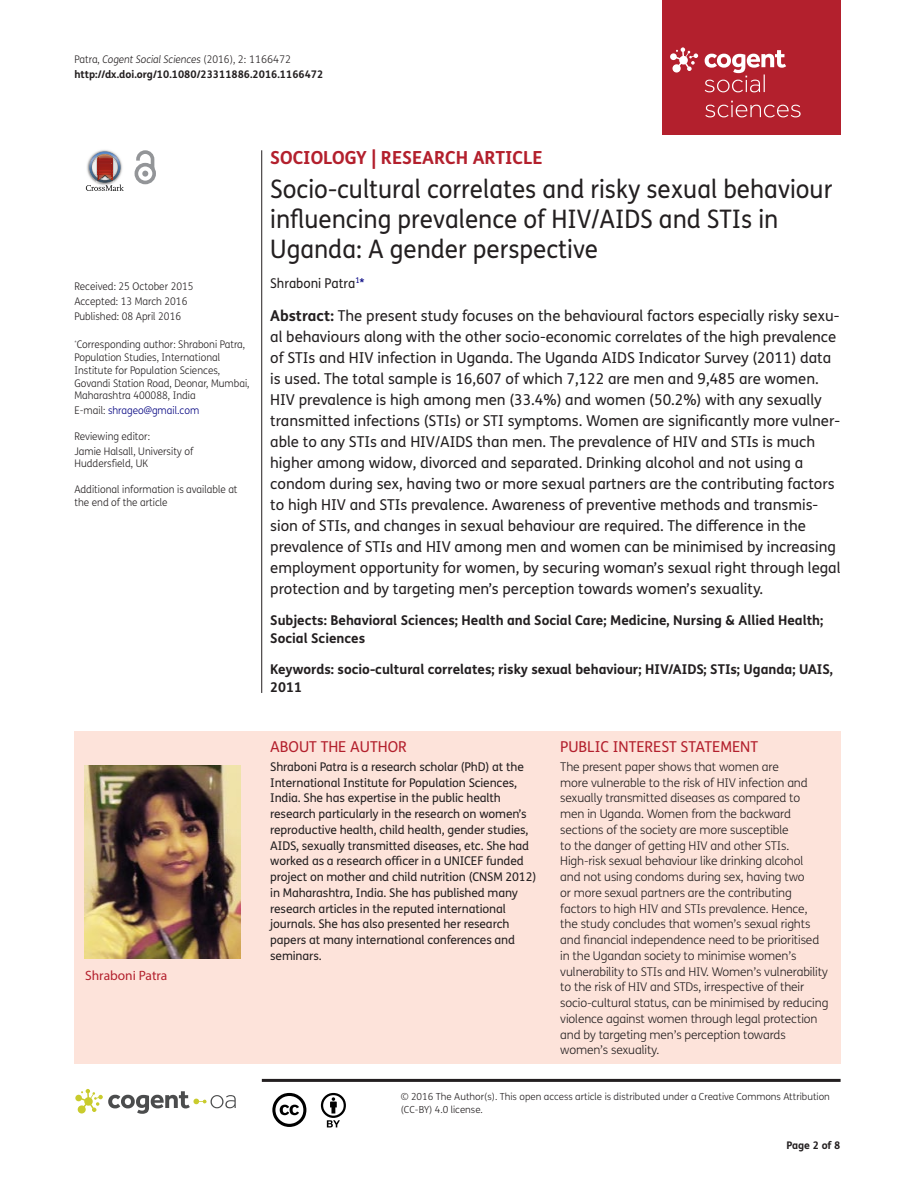
<style>
.page{position:relative;width:915px;height:1191px;background:#fff}
.page>*{position:absolute;margin:0;border:0;box-sizing:border-box;transform-origin:0 0}
.t1{font:25.5px/30px "FS Me Pro";color:#231f20;scale:.95 1}
.t2{font:700 18px "FS Me Pro";color:#b3202d}
.t3{font:15px/21px "FS Me Pro";color:#231f20}
.t4{font:15px "FS Me Pro";color:#b3202d}
.t5{font:700 13.5px/18px "FS Me Pro";color:#231f20}
.t6{font:13.5px "FS Me Pro";color:#231f20;scale:.95 1}
.t7{font:13.5px "Myriad Pro";color:#b3202d}
.t8{font:300 12px/15.8px "FS Me Pro";letter-spacing:-.01em;color:#231f20}
.t9{font:12px/15.8px "FS Me Pro";letter-spacing:-.01em;color:#231f20}
.t10{font:300 10.5px/12.8px "FS Me Pro";color:#231f20;scale:.95 1}
.t11{font:700 10.5px/15px "FS Me Pro";color:#231f20}
.t12{font:300 10.5px "FS Me Pro";color:#000080;scale:.95 1}
.t13{font:300 9.75px/12.8px "FS Me Pro";color:#231f20}
.s1{font-weight:300}
.s2{font-weight:300;font-style:italic}
.s3{color:#231f20}
.s4{color:#000080}
.s5{font-weight:700}
</style>
<div class="page">
<div style="left:661px;top:0;width:179px;height:134px;background:#b3202d"></div>
<svg style="left:670px;top:47px;width:28px;height:26px"></svg>
<svg style="left:705px;top:101px;width:95px;height:16px"></svg>
<svg style="left:704px;top:50px;width:81px;height:42px"></svg>
<div style="left:74px;top:732px;width:766px;height:331px;background:#fde3da"></div>
<svg style="left:86px;top:151px;width:38px;height:40px"></svg>
<svg style="left:134px;top:150px;width:22px;height:34px"></svg>
<hr style="left:261px;top:150px;width:1px;height:543px;background:#231f20">
<hr style="left:262px;top:1078px;width:578px;height:3px;background:#231f20">
<svg style="left:75px;top:1089px;width:161px;height:24px"></svg>
<svg style="left:272px;top:1093px;width:34px;height:34px"></svg>
<svg style="left:321px;top:1093px;width:25px;height:34px"></svg>
<img style="left:85px;top:765px;width:155px;height:194px">
<p class="t11" style="left:74px;top:51px;width:250px"><span class="s1">Patra,</span> <span class="s2">Cogent Social Sciences</span> <span class="s1">(2016), 2: 1166472 </span>http://dx.doi.org/10.1080/23311886.2016.1166472</p>
<p class="t10" style="left:74px;top:279px;width:127px;line-height:14.9px">Received: 25 October 2015<br>Accepted: 13 March 2016<br>Published: 08 April 2016</p>
<p class="t10" style="left:74px;top:338px;width:186px"><sup>*</sup>Corresponding author: Shraboni Patra, Population Studies, International Institute for Population Sciences, Govandi Station Road, Deonar, Mumbai, Maharashtra 400088, India</p>
<p class="t12" style="left:74px;top:403px;width:133px"><span class="s3">E-mail:</span> shrageo@gmail.com</p>
<p class="t10" style="left:74px;top:428px;width:127px;line-height:14.9px">Reviewing editor:<br>Jamie Halsall, University of</p>
<p class="t10" style="left:74px;top:457px;width:79px">Huddersfield, UK</p>
<p class="t10" style="left:74px;top:482px;width:173px">Additional information is available at the end of the article</p>
<p class="t7" style="left:85px;top:967px;width:84px">Shraboni Patra</p>
<p class="t2" style="left:270px;top:143px;width:274px">SOCIOLOGY | RESEARCH ARTICLE</p>
<h1 class="t1" style="left:270px;top:174px;width:593px">Socio-cultural correlates and risky sexual behaviour influencing prevalence of HIV/AIDS and STIs in<br>Uganda: A gender perspective</h1>
<p class="t6" style="left:270px;top:273px;width:101px">Shraboni Patra<sup>1</sup><span class="s4">*</span></p>
<p class="t3" style="left:270px;top:305px;width:571px"><span class="s5">Abstract:</span> The present study focuses on the behavioural factors especially risky sexu&shy;al behaviours along with the other socio-economic correlates of the high prevalence of STIs and HIV infection in Uganda. The Uganda AIDS Indicator Survey (2011) data is used. The total sample is 16,607 of which 7,122 are men and 9,485 are women.<br>HIV prevalence is high among men (33.4%) and women (50.2%) with any sexually transmitted infections (STIs) or STI symptoms. Women are significantly more vulner&shy;able to any STIs and HIV/AIDS than men. The prevalence of HIV and STIs is much higher among widow, divorced and separated. Drinking alcohol and not using a condom during sex, having two or more sexual partners are the contributing factors to high HIV and STIs prevalence. Awareness of preventive methods and transmis&shy;sion of STIs, and changes in sexual behaviour are required. The difference in the prevalence of STIs and HIV among men and women can be minimised by increasing employment opportunity for women, by securing woman’s sexual right through legal protection and by targeting men’s perception towards women’s sexuality.</p>
<p class="t5" style="left:270px;top:611px;width:554px">Subjects: Behavioral Sciences; Health and Social Care; Medicine, Nursing &amp; Allied Health;<br>Social Sciences</p>
<p class="t5" style="left:270px;top:659px;width:564px">Keywords: socio-cultural correlates; risky sexual behaviour; HIV/AIDS; STIs; Uganda; UAIS,<br>2011</p>
<p class="t4" style="left:270px;top:736px;width:138px">ABOUT THE AUTHOR</p>
<p class="t9" style="left:270px;top:758px;width:267px">Shraboni Patra is a research scholar (PhD) at the International Institute for Population Sciences, India. She has expertise in the public health research particularly in the research on women’s reproductive health, child health, gender studies, AIDS, sexually transmitted diseases, etc. She had worked as a research officer in a UNICEF funded project on mother and child nutrition (CNSM 2012) in Maharashtra, India. She has published many research articles in the reputed international journals. She has also presented her research papers at many international conferences and seminars.</p>
<p class="t4" style="left:560px;top:736px;width:199px">PUBLIC INTEREST STATEMENT</p>
<p class="t8" style="left:560px;top:758px;width:269px">The present paper shows that women are<br>more vulnerable to the risk of HIV infection and sexually transmitted diseases as compared to<br>men in Uganda. Women from the backward sections of the society are more susceptible<br>to the danger of getting HIV and other STIs.<br>High-risk sexual behaviour like drinking alcohol<br>and not using condoms during sex, having two<br>or more sexual partners are the contributing factors to high HIV and STIs prevalence. Hence,<br>the study concludes that women’s sexual rights and financial independence need to be prioritised in the Ugandan society to minimise women’s vulnerability to STIs and HIV. Women’s vulnerability to the risk of HIV and STDs, irrespective of their socio-cultural status, can be minimised by reducing violence against women through legal protection and by targeting men’s perception towards women’s sexuality.</p>
<p class="t13" style="left:400px;top:1090px;width:430px">© 2016 The Author(s). This open access article is distributed under a Creative Commons Attribution (CC-BY) 4.0 license.</p>
<p class="t11" style="left:786px;top:1137px;width:56px">Page 2 of 8</p>
</div>
